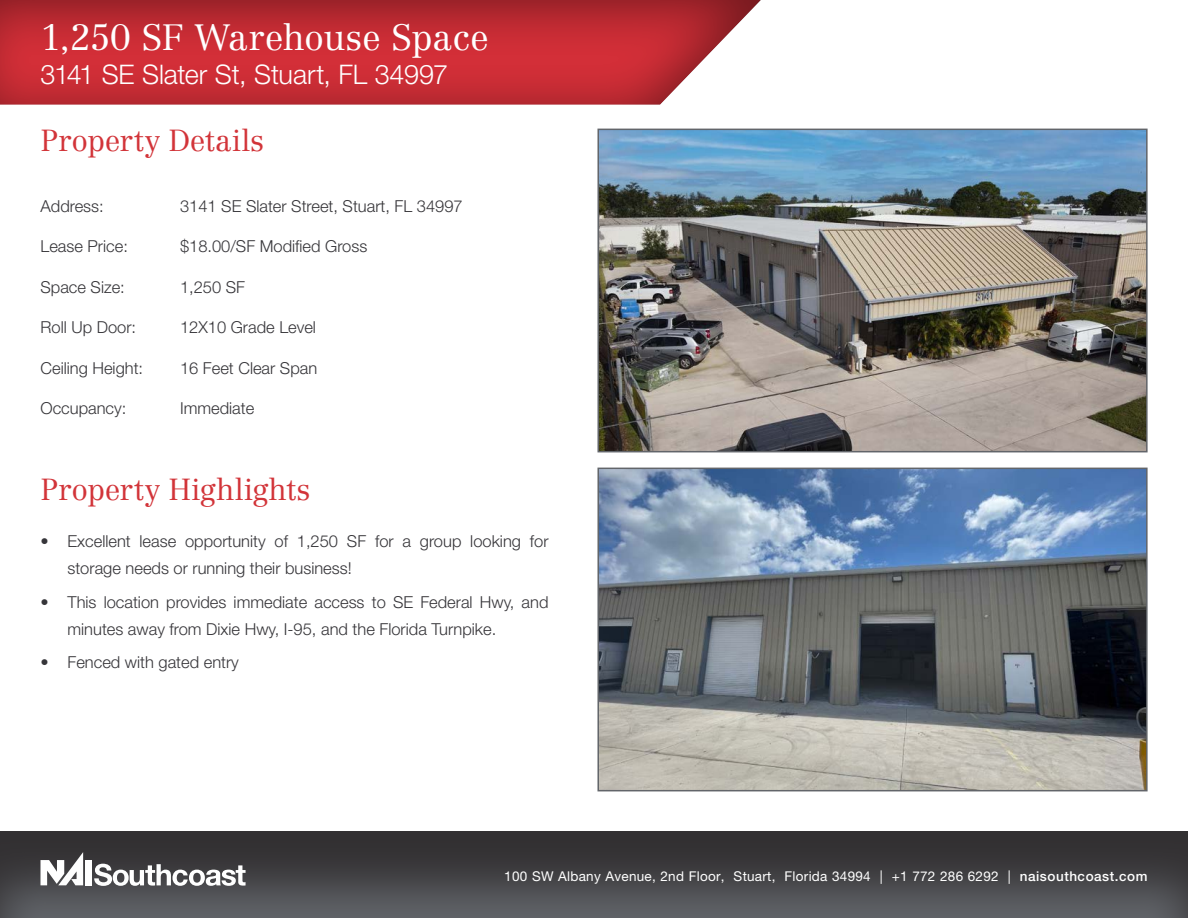
<style>
.page{position:relative;width:1188px;height:918px;background:#fff}
.page>*{position:absolute;margin:0;border:0;box-sizing:border-box;transform-origin:0 0}
.t1{font:300 36px "Centennial LT Std";letter-spacing:-.015em;color:#fff}
.t2{font:300 30px "Centennial LT Std";letter-spacing:.005em;color:#d23439}
.t3{font:300 27px "Helvetica Neue LT Std";letter-spacing:-.005em;color:#fff}
.t4{font:300 16.5px/27px "Helvetica Neue LT Std";color:#363539}
.t5{font:13.5px "Helvetica Neue LT Std";letter-spacing:.02em;color:#fff}
.s1{font-weight:500}
</style>
<div class="page">
<div style="left:0;top:830px;width:1188px;height:88px;background:#231f20;opacity:.75"></div>
<div style="left:0;top:0;width:762px;height:106px;background:#231f20;opacity:.51"></div>
<div style="left:85px;top:860px;width:7px;height:25px;background:#fff"></div>
<svg style="left:40px;top:852px;width:43px;height:33px"></svg>
<svg style="left:94px;top:864px;width:152px;height:22px"></svg>
<img style="left:600px;top:132px;width:545px;height:317px">
<div style="left:597px;top:129px;width:551px;height:323px;border:2px solid #62656a"></div>
<img style="left:600px;top:471px;width:545px;height:317px">
<div style="left:597px;top:468px;width:551px;height:323px;border:2px solid #62656a"></div>
<p class="t1" style="left:40px;top:16px;width:450px">1,250 SF Warehouse Space</p>
<p class="t3" style="left:40px;top:58px;width:409px">3141 SE Slater St, Stuart, FL 34997</p>
<p class="t2" style="left:40px;top:123px;width:225px">Property Details</p>
<p class="t4" style="left:40px;top:192px;width:65px">Address:</p>
<p class="t4" style="left:180px;top:192px;width:284px">3141 SE Slater Street, Stuart, FL 34997</p>
<p class="t4" style="left:40px;top:232px;width:89px">Lease Price:</p>
<p class="t4" style="left:180px;top:232px;width:189px">$18.00/SF Modified Gross</p>
<p class="t4" style="left:40px;top:273px;width:86px">Space Size:</p>
<p class="t4" style="left:180px;top:273px;width:67px">1,250 SF</p>
<p class="t4" style="left:40px;top:313px;width:97px">Roll Up Door:</p>
<p class="t4" style="left:180px;top:313px;width:138px">12X10 Grade Level</p>
<p class="t4" style="left:40px;top:354px;width:104px">Ceiling Height:</p>
<p class="t4" style="left:180px;top:354px;width:139px">16 Feet Clear Span</p>
<p class="t4" style="left:40px;top:394px;width:87px">Occupancy:</p>
<p class="t4" style="left:180px;top:394px;width:76px">Immediate</p>
<p class="t2" style="left:40px;top:471px;width:271px">Property Highlights</p>
<p class="t4" style="left:68px;top:527px;width:483px;text-indent:-27px">• Excellent lease opportunity of 1,250 SF for a group looking for storage needs or running their business!</p>
<p class="t4" style="left:68px;top:588px;width:483px;text-indent:-27px">• This location provides immediate access to SE Federal Hwy, and minutes away from Dixie Hwy, I-95, and the Florida Turnpike.</p>
<p class="t4" style="left:40px;top:649px;width:200px">• Fenced with gated entry</p>
<p class="t5" style="left:504px;top:868px;width:645px">100 SW Albany Avenue, 2nd Floor, Stuart, Florida 34994 | +1 772 286 6292 | <span class="s1">naisouthcoast.com</span></p>
</div>
